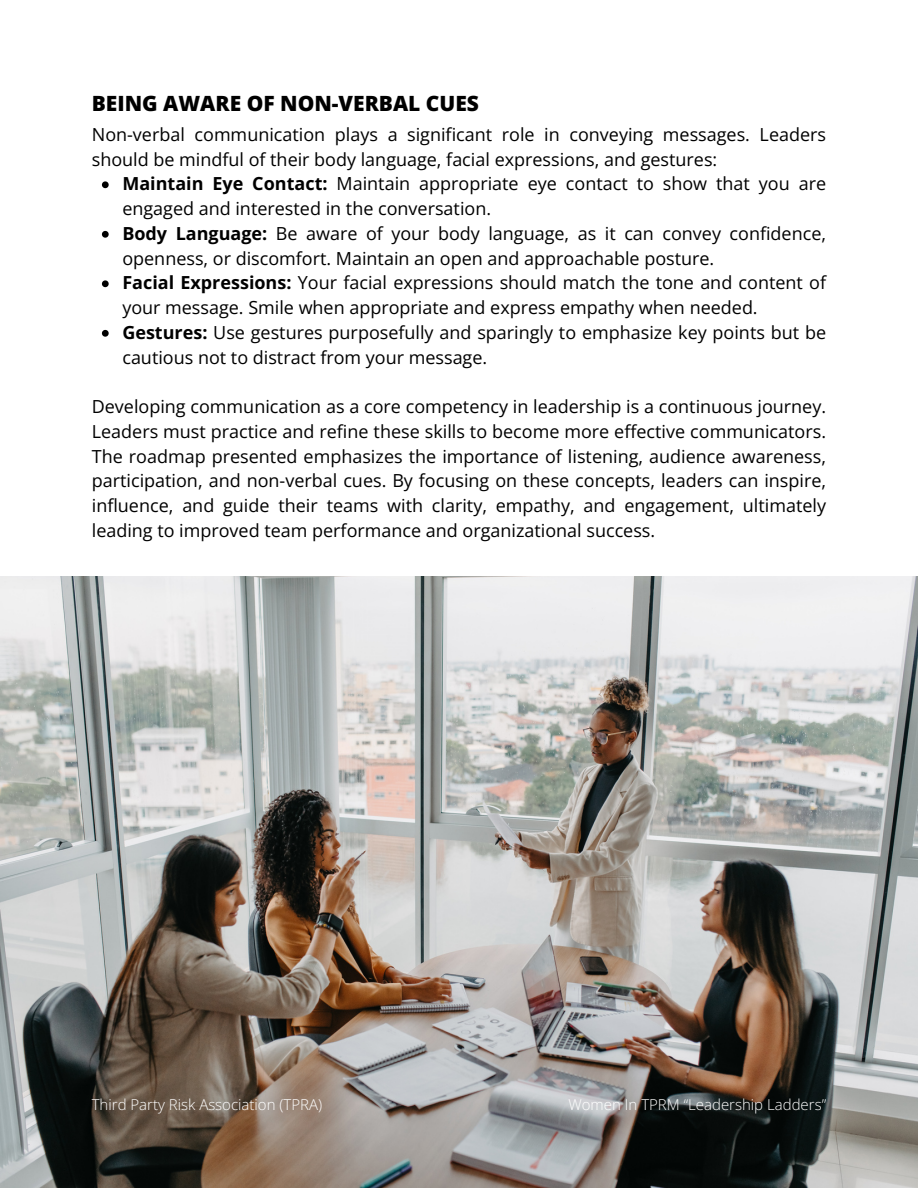
<style>
.page{position:relative;width:918px;height:1188px;background:#fff}
.page>*{position:absolute;margin:0;border:0;box-sizing:border-box;transform-origin:0 0}
.t1{font:800 21px "Open Sans";color:#000}
.t2{font:18px/24.8px "Open Sans";color:#000}
.t3{font:300 15px "Open Sans";color:#fff}
.s1{font-weight:700}
</style>
<div class="page">
<img style="left:0;top:576px;width:918px;height:612px">
<svg style="left:102px;top:181px;width:7px;height:7px"></svg>
<svg style="left:102px;top:231px;width:7px;height:7px"></svg>
<svg style="left:102px;top:280px;width:7px;height:7px"></svg>
<svg style="left:102px;top:330px;width:7px;height:7px"></svg>
<p class="t1" style="left:92px;top:89px;width:389px">BEING AWARE OF NON-VERBAL CUES</p>
<p class="t2" style="left:92px;top:122px;width:736px">Non-verbal communication plays a significant role in conveying messages. Leaders should be mindful of their body language, facial expressions, and gestures:</p>
<p class="t2" style="left:122px;top:171px;width:705px"><span class="s1">Maintain Eye Contact:</span> Maintain appropriate eye contact to show that you are engaged and interested in the conversation.</p>
<p class="t2" style="left:122px;top:221px;width:705px"><span class="s1">Body Language:</span> Be aware of your body language, as it can convey confidence, openness, or discomfort. Maintain an open and approachable posture.</p>
<p class="t2" style="left:122px;top:270px;width:705px"><span class="s1">Facial Expressions:</span> Your facial expressions should match the tone and content of your message. Smile when appropriate and express empathy when needed.</p>
<p class="t2" style="left:122px;top:320px;width:705px"><span class="s1">Gestures:</span> Use gestures purposefully and sparingly to emphasize key points but be cautious not to distract from your message.</p>
<p class="t2" style="left:92px;top:394px;width:736px;text-align:justify">Developing communication as a core competency in leadership is a continuous journey.<br>Leaders must practice and refine these skills to become more effective communicators.<br>The roadmap presented emphasizes the importance of listening, audience awareness, participation, and non-verbal cues. By focusing on these concepts, leaders can inspire, influence, and guide their teams with clarity, empathy, and engagement, ultimately leading to improved team performance and organizational success.</p>
<p class="t3" style="left:92px;top:1094px;width:232px">Third Party Risk Association (TPRA)</p>
<p class="t3" style="left:568px;top:1094px;width:259px">Women In TPRM “Leadership Ladders”</p>
</div>
